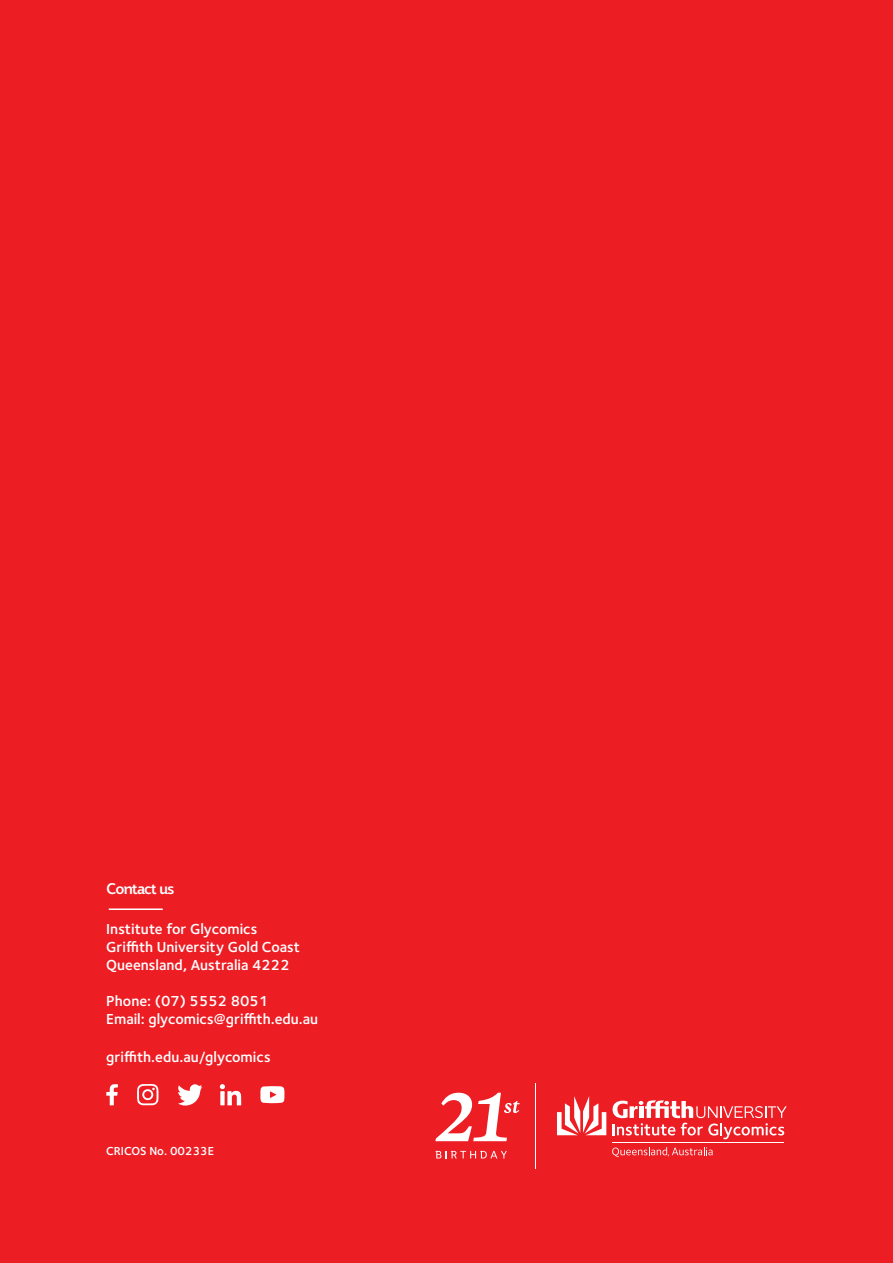
<style>
.page{position:relative;width:893px;height:1263px;background:#ed1d24}
.page>*{position:absolute;margin:0;border:0;box-sizing:border-box;transform-origin:0 0}
.t1{font:600 15px/18px "Foundry Sterling";color:#fff}
.t2{font:500 15px "Jotia";letter-spacing:-.075em;color:#fff}
.t3{font:600 12px "Foundry Sterling";color:#fff}
</style>
<div class="page">
<hr style="left:535px;top:1084px;width:1px;height:85px;background:#fff">
<svg style="left:612px;top:1147px;width:101px;height:10px"></svg>
<hr style="left:612px;top:1142px;width:172px;height:1px;background:#fff">
<svg style="left:435px;top:1151px;width:72px;height:7px"></svg>
<svg style="left:612px;top:1100px;width:175px;height:39px"></svg>
<svg style="left:557px;top:1096px;width:49px;height:39px"></svg>
<svg style="left:435px;top:1093px;width:85px;height:48px"></svg>
<svg style="left:106px;top:1084px;width:12px;height:21px"></svg>
<svg style="left:137px;top:1084px;width:22px;height:21px"></svg>
<svg style="left:178px;top:1084px;width:24px;height:21px"></svg>
<svg style="left:220px;top:1084px;width:21px;height:21px"></svg>
<svg style="left:260px;top:1086px;width:25px;height:17px"></svg>
<hr style="left:109px;top:908px;width:54px;height:2px;background:#fff">
<p class="t2" style="left:106px;top:878px;width:69px">Contact us</p>
<p class="t1" style="left:106px;top:920px;width:195px">Institute for Glycomics<br>Griffith University Gold Coast<br>Queensland, Australia 4222</p>
<p class="t1" style="left:106px;top:992px;width:214px">Phone: (07) 5552 8051<br>Email: glycomics@griffith.edu.au</p>
<p class="t1" style="left:106px;top:1048px;width:166px">griffith.edu.au/glycomics</p>
<p class="t3" style="left:106px;top:1144px;width:109px">CRICOS No. 00233E</p>
</div>
